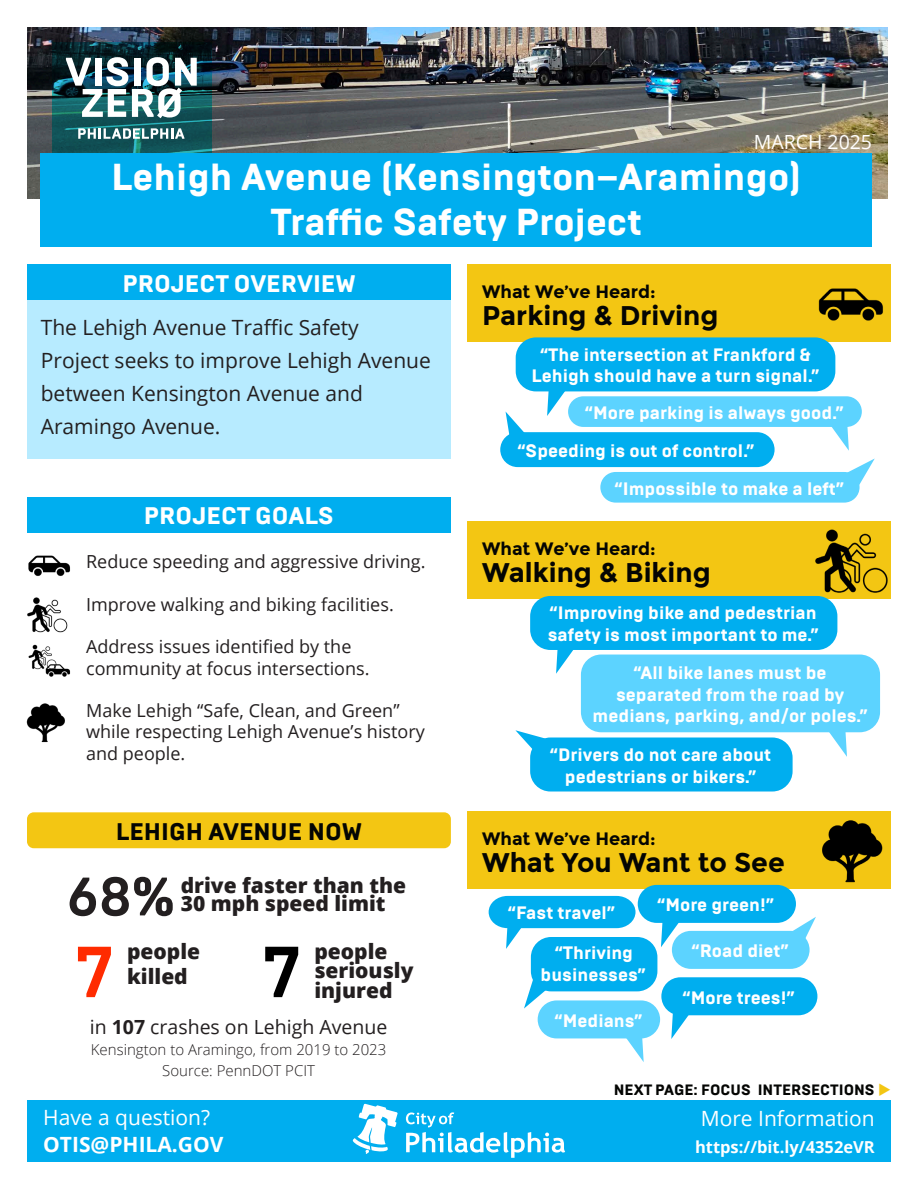
<style>
.page{position:relative;width:918px;height:1188px;background:#fff}
.page>*{position:absolute;margin:0;border:0;box-sizing:border-box;transform-origin:0 0}
.BODY_TEXT{font:700 72px "Brutal Type";color:#ff2b00}
.BODY_TEXT-2{font:700 72px "Brutal Type";color:#000}
.t1{font:700 54px "Brutal Type";color:#231f20}
.t2{font:800 37.5px/45px "Brutal Type";color:#fff;text-align:center}
.t3{font:700 27px "Montserrat";color:#040503}
.BODY_SUBHEAD__BRUTAL{font:800 24px "Brutal Type";color:#fff}
.BODY_SUBHEAD__BRUTAL-2{font:800 24px "Brutal Type";color:#040503}
.BODY_TEXT-3{font:21px/33px "Open Sans";color:#231f20}
.BODY_TEXT-4{font:800 21px/25.5px "Open Sans";color:#231f20}
.t4{font:21px "Open Sans";color:#fff}
.t5{font:700 21px "Open Sans";color:#fff}
.BODY_TEXT-5{font:19.5px "Open Sans";color:#231f20}
.t6{font:19.5px "Open Sans";color:#fff}
.t7{font:800 18px/21.6px "Brutal Type";color:#fff;text-align:center}
.BODY_TEXT_LIST__BULLET{font:18px/21.6px "Open Sans";color:#231f20}
.t8{font:700 18px "Montserrat";color:#040503}
.t9{font:700 16.5px "Open Sans";color:#fff}
.BODY_TEXT-6{font:300 15px/21px "Open Sans";color:#231f20;text-align:center}
.BODY_SUBHEAD__BRUTAL-3{font:800 15px "Brutal Type";color:#040503}
.s1{font-weight:700}
.s2{color:#f3c613}
</style>
<div class="page">
<div style="left:27px;top:1100px;width:864px;height:62px;background:#00aeef"></div>
<svg style="left:406px;top:1112px;width:159px;height:46px"></svg>
<svg style="left:352px;top:1104px;width:46px;height:50px"></svg>
<img style="left:27px;top:27px;width:861px;height:172px">
<svg style="left:52px;top:43px;width:160px;height:110px;background:#0e444a"></svg>
<img style="left:66px;top:57px;width:131px;height:61px">
<svg style="left:78px;top:128px;width:106px;height:11px"></svg>
<div style="left:41px;top:153px;width:831px;height:93px;background:#00aeef"></div>
<div style="left:467px;top:521px;width:424px;height:78px;background:#f3c613"></div>
<div style="left:530px;top:596px;width:307px;height:54px;background:#00aeef;border-radius:20px"></div>
<svg style="left:556px;top:650px;width:17px;height:24px"></svg>
<div style="left:581px;top:655px;width:299px;height:77px;background:#5cd3ff;border-radius:20px"></div>
<svg style="left:826px;top:732px;width:21px;height:25px"></svg>
<div style="left:530px;top:738px;width:263px;height:54px;background:#00aeef;border-radius:20px"></div>
<svg style="left:515px;top:730px;width:30px;height:27px"></svg>
<div style="left:467px;top:264px;width:424px;height:78px;background:#f3c613"></div>
<div style="left:467px;top:811px;width:424px;height:78px;background:#f3c613"></div>
<svg style="left:790px;top:917px;width:26px;height:26px"></svg>
<div style="left:661px;top:977px;width:156px;height:38px;background:#00aeef;border-radius:19px"></div>
<svg style="left:671px;top:1013px;width:21px;height:26px"></svg>
<div style="left:672px;top:931px;width:138px;height:38px;background:#5cd3ff;border-radius:19px"></div>
<div style="left:638px;top:885px;width:158px;height:38px;background:#00aeef;border-radius:19px"></div>
<svg style="left:661px;top:922px;width:21px;height:25px"></svg>
<svg style="left:524px;top:979px;width:27px;height:30px"></svg>
<div style="left:531px;top:937px;width:126px;height:54px;background:#00aeef;border-radius:20px"></div>
<svg style="left:623px;top:1038px;width:21px;height:24px"></svg>
<div style="left:538px;top:1000px;width:122px;height:38px;background:#5cd3ff;border-radius:19px"></div>
<div style="left:568px;top:396px;width:294px;height:31px;background:#5cd3ff;border-radius:15px"></div>
<svg style="left:832px;top:426px;width:17px;height:25px"></svg>
<div style="left:516px;top:337px;width:319px;height:54px;background:#00aeef;border-radius:20px"></div>
<svg style="left:547px;top:391px;width:21px;height:25px"></svg>
<img style="left:811px;top:288px;width:72px;height:54px">
<img style="left:815px;top:529px;width:73px;height:70px">
<img style="left:822px;top:820px;width:61px;height:63px">
<div style="left:27px;top:812px;width:424px;height:36px;background:#f3c613;border-radius:7px"></div>
<div style="left:27px;top:296px;width:424px;height:163px;background:#b7ebff"></div>
<div style="left:27px;top:264px;width:424px;height:36px;background:#00aeef"></div>
<div style="left:500px;top:432px;width:275px;height:35px;background:#00aeef;border-radius:17px"></div>
<svg style="left:506px;top:412px;width:20px;height:25px"></svg>
<svg style="left:848px;top:458px;width:27px;height:26px"></svg>
<div style="left:600px;top:472px;width:260px;height:31px;background:#5cd3ff;border-radius:15px"></div>
<svg style="left:489px;top:896px;width:147px;height:53px"></svg>
<div style="left:27px;top:497px;width:424px;height:35px;background:#00aeef"></div>
<img style="left:28px;top:555px;width:42px;height:21px">
<img style="left:27px;top:597px;width:41px;height:36px">
<img style="left:26px;top:703px;width:39px;height:40px">
<img style="left:28px;top:644px;width:24px;height:26px">
<img style="left:40px;top:654px;width:31px;height:23px">
<p class="t6" style="left:754px;top:128px;width:120px">MARCH 2025</p>
<h3 class="t2" style="left:111px;top:155px;width:692px">Lehigh Avenue (Kensington–Aramingo)<br>Traffic Safety Project</h3>
<p class="BODY_SUBHEAD__BRUTAL" style="left:122px;top:269px;width:235px">PROJECT OVERVIEW</p>
<p class="BODY_TEXT-3" style="left:41px;top:310px;width:392px">The Lehigh Avenue Traffic Safety<br>Project seeks to improve Lehigh Avenue between Kensington Avenue and<br>Aramingo Avenue.</p>
<p class="BODY_SUBHEAD__BRUTAL" style="left:144px;top:501px;width:191px">PROJECT GOALS</p>
<p class="BODY_TEXT_LIST__BULLET" style="left:86px;top:551px;width:341px">Reduce speeding and aggressive driving.</p>
<p class="BODY_TEXT_LIST__BULLET" style="left:86px;top:593px;width:309px">Improve walking and biking facilities.</p>
<p class="BODY_TEXT_LIST__BULLET" style="left:86px;top:635px;width:285px">Address issues identified by the community at focus intersections.</p>
<p class="BODY_TEXT_LIST__BULLET" style="left:86px;top:699px;width:340px">Make Lehigh “Safe, Clean, and Green” while respecting Lehigh Avenue’s history and people.</p>
<p class="BODY_SUBHEAD__BRUTAL-2" style="left:116px;top:817px;width:248px">LEHIGH AVENUE NOW</p>
<p class="t1" style="left:67px;top:864px;width:109px">68%</p>
<p class="BODY_TEXT-4" style="left:181px;top:875px;width:227px;line-height:18px">drive faster than the<br>30 mph speed limit</p>
<p class="BODY_TEXT" style="left:75px;top:928px;width:41px">7</p>
<p class="BODY_TEXT-4" style="left:127px;top:937px;width:75px">people killed</p>
<p class="BODY_TEXT-2" style="left:263px;top:928px;width:41px">7</p>
<p class="BODY_TEXT-4" style="left:314px;top:937px;width:75px">people</p>
<p class="BODY_TEXT-4" style="left:314px;top:960px;width:101px;line-height:19.5px">seriously injured</p>
<p class="BODY_TEXT-5" style="left:90px;top:1013px;width:299px">in <span class="s1">107</span> crashes on Lehigh Avenue</p>
<p class="BODY_TEXT-6" style="left:91px;top:1038px;width:297px">Kensington to Aramingo, from 2019 to 2023<br>Source: PennDOT PCIT</p>
<p class="t4" style="left:43px;top:1103px;width:168px">Have a question?</p>
<p class="t5" style="left:43px;top:1130px;width:182px">OTIS@PHILA.GOV</p>
<p class="t8" style="left:482px;top:281px;width:175px">What We’ve Heard:</p>
<p class="t3" style="left:482px;top:300px;width:238px">Parking &amp; Driving</p>
<p class="t7" style="left:532px;top:344px;width:289px">“The intersection at Frankford &amp;<br>Lehigh should have a turn signal.”</p>
<p class="t7" style="left:585px;top:402px;width:260px">“More parking is always good.”</p>
<p class="t7" style="left:518px;top:440px;width:238px">“Speeding is out of control.”</p>
<p class="t7" style="left:615px;top:478px;width:231px">“Impossible to make a left”</p>
<p class="t8" style="left:482px;top:538px;width:175px">What We’ve Heard:</p>
<p class="t3" style="left:482px;top:557px;width:230px">Walking &amp; Biking</p>
<p class="t7" style="left:548px;top:603px;width:272px;text-align:left">“Improving bike and pedestrian safety is most important to me.”</p>
<p class="t7" style="left:593px;top:662px;width:277px">“All bike lanes must be separated from the road by medians, parking, and/or poles.”</p>
<p class="t7" style="left:550px;top:744px;width:223px">“Drivers do not care about pedestrians or bikers.”</p>
<p class="t8" style="left:482px;top:828px;width:175px">What We’ve Heard:</p>
<p class="t3" style="left:482px;top:846px;width:304px">What You Want to See</p>
<p class="t7" style="left:508px;top:902px;width:109px">“Fast travel”</p>
<p class="t7" style="left:541px;top:943px;width:106px">“Thriving businesses”</p>
<p class="t7" style="left:555px;top:1010px;width:89px">“Medians”</p>
<p class="t7" style="left:657px;top:894px;width:118px">“More green!”</p>
<p class="t7" style="left:691px;top:940px;width:99px">“Road diet”</p>
<p class="t7" style="left:683px;top:987px;width:114px">“More trees!”</p>
<p class="BODY_SUBHEAD__BRUTAL-3" style="left:614px;top:1081px;width:279px">NEXT PAGE: FOCUS INTERSECTIONS <span class="s2">◆</span></p>
<p class="t4" style="left:701px;top:1104px;width:176px">More Information</p>
<p class="t9" style="left:695px;top:1135px;width:181px">https://bit.ly/4352eVR</p>
</div>
